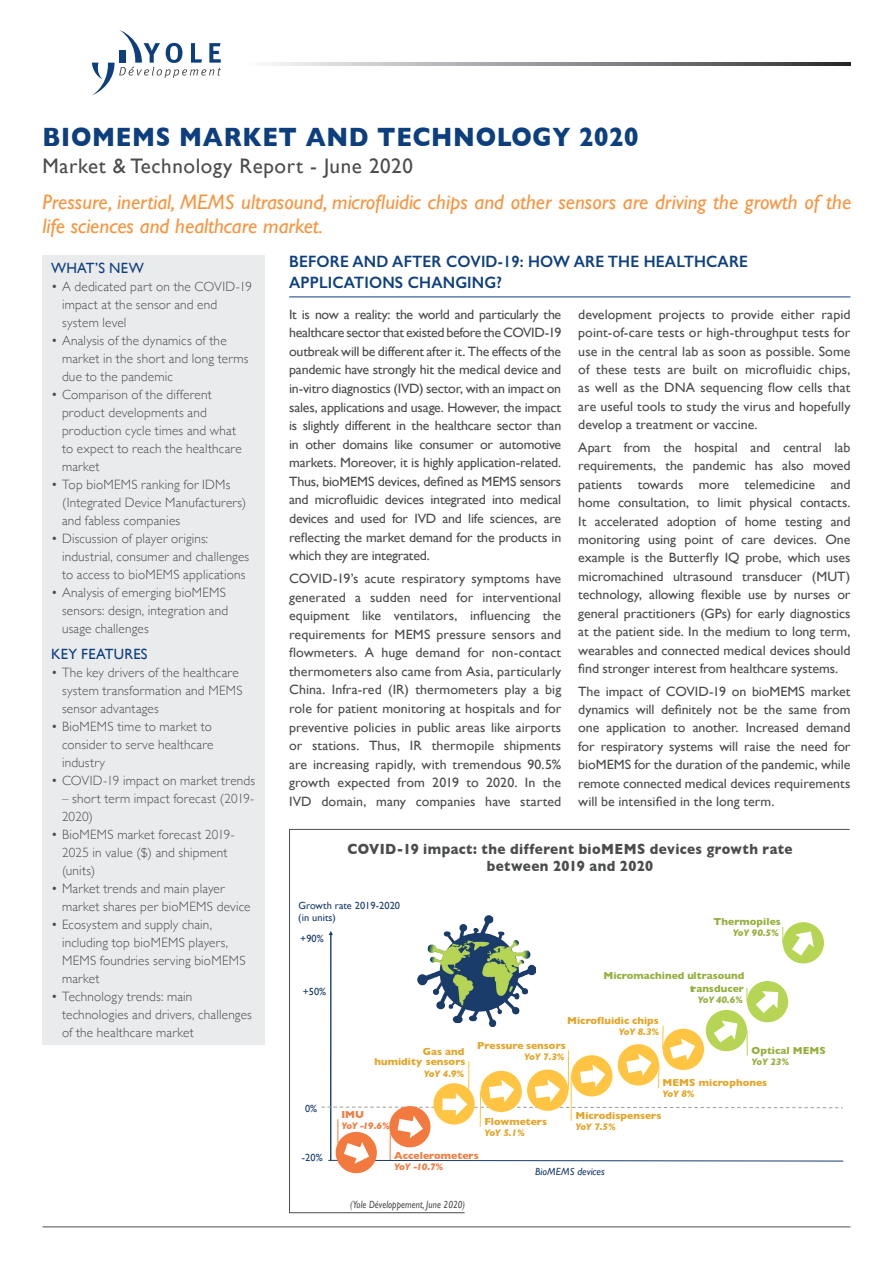
<style>
.page{position:relative;width:893px;height:1263px;background:#fff}
.page>*{position:absolute;margin:0;border:0;box-sizing:border-box;transform-origin:0 0}
.t1{font:700 27px "Gill Sans";letter-spacing:.03em;color:#0d3f7e;scale:.89 1}
.t2{font:italic 21px/24px "Gill Sans";color:#f79540}
.t3{font:21px "Gill Sans";letter-spacing:.03em;color:#4b4c4d}
.t4{font:600 16.5px/21px "Gill Sans";letter-spacing:.01em;color:#0d3f7e;scale:.94 1}
.t5{font:700 15px/16.5px "Gill Sans";letter-spacing:.03em;color:#4b4c4d;text-align:center;scale:.9 1}
.t6{font:14.85px "Gill Sans";letter-spacing:.015em;color:#0d3f7e}
.t7{font:13.5px/18.6px "Gill Sans";color:#4b4c4d;text-align:justify}
.t8{font:300 13.5px/18px "Gill Sans";letter-spacing:.015em;color:#4b4c4d}
.t9{font:italic 10.5px "Gill Sans";letter-spacing:.01em;color:#4b4c4d;scale:.85 1}
.t10{font:700 10.35px/9.6px "Gill Sans";letter-spacing:.005em;color:#e3a426;text-align:right}
.t11{font:700 10.35px/12.5px "Gill Sans";letter-spacing:.005em;color:#95ae3c;text-align:right}
.t12{font:10.35px/12.5px "Gill Sans";letter-spacing:.005em;color:#193c6b}
.t13{font:700 10.35px "Gill Sans";letter-spacing:.005em;color:#f37a3e}
.t14{font:italic 10.35px "Gill Sans";letter-spacing:.01em;color:#193c6b}
.t15{font:italic 700 9.6px "Gill Sans";letter-spacing:-.06em;color:#e3a426}
.t16{font:italic 700 9.6px "Gill Sans";letter-spacing:-.02em;color:#95ae3c}
.t17{font:italic 700 9.6px "Gill Sans";letter-spacing:-.02em;color:#f37a3e}
</style>
<div class="page">
<hr style="left:43px;top:1226px;width:807px;height:1px;background:#4b4c4d">
<hr style="left:289px;top:297px;width:561px;height:1px;background:#0d3f7e">
<svg style="left:91px;top:62px;width:759px;height:3px;background:#98999b"></svg>
<svg style="left:92px;top:30px;width:129px;height:65px"></svg>
<div style="left:43px;top:255px;width:222px;height:789px;background:#eaebec"></div>
<svg style="left:289px;top:829px;width:561px;height:384px"></svg>
<div style="left:783px;top:922px;width:41px;height:41px;background:#b6d555;border-radius:50%"></div>
<svg style="left:320px;top:927px;width:524px;height:249px"></svg>
<img style="left:417px;top:915px;width:118px;height:112px">
<h1 class="t1" style="left:43px;top:116px;width:671px">BIOMEMS MARKET AND TECHNOLOGY 2020</h1>
<h2 class="t3" style="left:43px;top:154px;width:372px">Market &amp; Technology Report - June 2020</h2>
<h2 class="t2" style="left:43px;top:190px;width:810px">Pressure, inertial, MEMS ultrasound, microfluidic chips and other sensors are driving the growth of the life sciences and healthcare market.</h2>
<p class="t6" style="left:51px;top:259px;width:94px">WHAT’S NEW</p>
<p class="t8" style="left:62px;top:277px;width:192px;text-indent:-11px">• A dedicated part on the COVID-19 impact at the sensor and end system level</p>
<p class="t8" style="left:62px;top:331px;width:188px;text-indent:-11px">• Analysis of the dynamics of the market in the short and long terms due to the pandemic</p>
<p class="t8" style="left:62px;top:385px;width:181px;text-indent:-11px">• Comparison of the different product developments and production cycle times and what to expect to reach the healthcare market</p>
<p class="t8" style="left:62px;top:474px;width:186px;text-indent:-11px">• Top bioMEMS ranking for IDMs (Integrated Device Manufacturers) and fabless companies</p>
<p class="t8" style="left:62px;top:528px;width:189px;text-indent:-11px">• Discussion of player origins: industrial, consumer and challenges to access to bioMEMS applications</p>
<p class="t8" style="left:62px;top:582px;width:168px;text-indent:-11px">• Analysis of emerging bioMEMS sensors: design, integration and usage challenges</p>
<p class="t6" style="left:51px;top:645px;width:98px">KEY FEATURES</p>
<p class="t8" style="left:62px;top:663px;width:182px;text-indent:-11px">• The key drivers of the healthcare system transformation and MEMS sensor advantages</p>
<p class="t8" style="left:62px;top:717px;width:153px;text-indent:-11px">• BioMEMS time to market to consider to serve healthcare industry</p>
<p class="t8" style="left:51px;top:771px;width:206px">• COVID-19 impact on market trends</p>
<p class="t8" style="left:62px;top:789px;width:194px">– short term impact forecast (2019-<br>2020)</p>
<p class="t8" style="left:62px;top:825px;width:174px;text-indent:-11px">• BioMEMS market forecast 2019-<br>2025 in value ($) and shipment (units)</p>
<p class="t8" style="left:62px;top:879px;width:190px;text-indent:-11px">• Market trends and main player market shares per bioMEMS device</p>
<p class="t8" style="left:62px;top:915px;width:185px;text-indent:-11px">• Ecosystem and supply chain, including top bioMEMS players,<br>MEMS foundries serving bioMEMS market</p>
<p class="t8" style="left:62px;top:987px;width:191px;text-indent:-11px">• Technology trends: main technologies and drivers, challenges of the healthcare market</p>
<p class="t4" style="left:289px;top:251px;width:490px">BEFORE AND AFTER COVID-19: HOW ARE THE HEALTHCARE<br>APPLICATIONS CHANGING?</p>
<p class="t7" style="left:289px;top:305px;width:274px">It is now a reality: the world and particularly the healthcare sector that existed before the COVID-19 outbreak will be different after it. The effects of the pandemic have strongly hit the medical device and in-vitro diagnostics (IVD) sector, with an impact on sales, applications and usage. However, the impact is slightly different in the healthcare sector than in other domains like consumer or automotive markets. Moreover, it is highly application-related.<br>Thus, bioMEMS devices, defined as MEMS sensors and microfluidic devices integrated into medical devices and used for IVD and life sciences, are reflecting the market demand for the products in which they are integrated.</p>
<p class="t7" style="left:289px;top:569px;width:274px">COVID-19’s acute respiratory symptoms have generated a sudden need for interventional equipment like ventilators, influencing the requirements for MEMS pressure sensors and flowmeters. A huge demand for non-contact thermometers also came from Asia, particularly China. Infra-red (IR) thermometers play a big role for patient monitoring at hospitals and for preventive policies in public areas like airports or stations. Thus, IR thermopile shipments are increasing rapidly, with tremendous 90.5% growth expected from 2019 to 2020. In the IVD domain, many companies have started</p>
<p class="t7" style="left:578px;top:305px;width:274px">development projects to provide either rapid point-of-care tests or high-throughput tests for use in the central lab as soon as possible. Some of these tests are built on microfluidic chips, as well as the DNA sequencing flow cells that are useful tools to study the virus and hopefully develop a treatment or vaccine.</p>
<p class="t7" style="left:578px;top:438px;width:274px">Apart from the hospital and central lab requirements, the pandemic has also moved patients towards more telemedicine and home consultation, to limit physical contacts.<br>It accelerated adoption of home testing and monitoring using point of care devices. One example is the Butterfly IQ probe, which uses micromachined ultrasound transducer (MUT) technology, allowing flexible use by nurses or general practitioners (GPs) for early diagnostics at the patient side. In the medium to long term, wearables and connected medical devices should find stronger interest from healthcare systems.</p>
<p class="t7" style="left:578px;top:682px;width:274px">The impact of COVID-19 on bioMEMS market dynamics will definitely not be the same from one application to another. Increased demand for respiratory systems will raise the need for bioMEMS for the duration of the pandemic, while remote connected medical devices requirements will be intensified in the long term.</p>
<p class="t5" style="left:347px;top:841px;width:496px">COVID-19 impact: the different bioMEMS devices growth rate between 2019 and 2020</p>
<p class="t12" style="left:298px;top:899px;width:103px">Growth rate 2019-2020 (in units)</p>
<p class="t11" style="left:713px;top:915px;width:69px">Thermopiles</p>
<p class="t16" style="left:733px;top:927px;width:47px">YoY 90.5%</p>
<p class="t11" style="left:603px;top:969px;width:143px">Micromachined ultrasound transducer</p>
<p class="t16" style="left:698px;top:994px;width:47px">YoY 40.6%</p>
<p class="t12" style="left:300px;top:932px;width:25px">+90%</p>
<p class="t12" style="left:303px;top:985px;width:25px">+50%</p>
<p class="t10" style="left:567px;top:1015px;width:93px">Microfluidic chips</p>
<p class="t15" style="left:619px;top:1026px;width:42px">YoY 8.3%</p>
<p class="t12" style="left:305px;top:1102px;width:14px">0%</p>
<p class="t12" style="left:302px;top:1151px;width:22px">-20%</p>
<p class="t10" style="left:374px;top:1047px;width:93px">Gas and humidity sensors</p>
<p class="t15" style="left:424px;top:1068px;width:42px">YoY 4.9%</p>
<p class="t13" style="left:341px;top:1106px;width:24px">IMU</p>
<p class="t17" style="left:341px;top:1120px;width:50px">YoY -19.6%</p>
<p class="t10" style="left:477px;top:1040px;width:90px">Pressure sensors</p>
<p class="t15" style="left:524px;top:1051px;width:42px">YoY 7.3%</p>
<p class="t10" style="left:484px;top:1117px;width:64px">Flowmeters</p>
<p class="t15" style="left:484px;top:1127px;width:42px">YoY 5.1%</p>
<p class="t11" style="left:751px;top:1044px;width:76px">Optical MEMS</p>
<p class="t16" style="left:751px;top:1056px;width:39px">YoY 23%</p>
<p class="t10" style="left:662px;top:1078px;width:106px">MEMS microphones</p>
<p class="t15" style="left:662px;top:1088px;width:34px">YoY 8%</p>
<p class="t10" style="left:575px;top:1110px;width:88px">Microdispensers</p>
<p class="t15" style="left:575px;top:1121px;width:42px">YoY 7.5%</p>
<p class="t13" style="left:394px;top:1147px;width:86px">Accelerometers</p>
<p class="t17" style="left:394px;top:1161px;width:51px">YoY -10.7%</p>
<p class="t9" style="left:350px;top:1198px;width:137px">(Yole Développement, June 2020)</p>
<p class="t14" style="left:535px;top:1165px;width:71px">BioMEMS devices</p>
</div>
